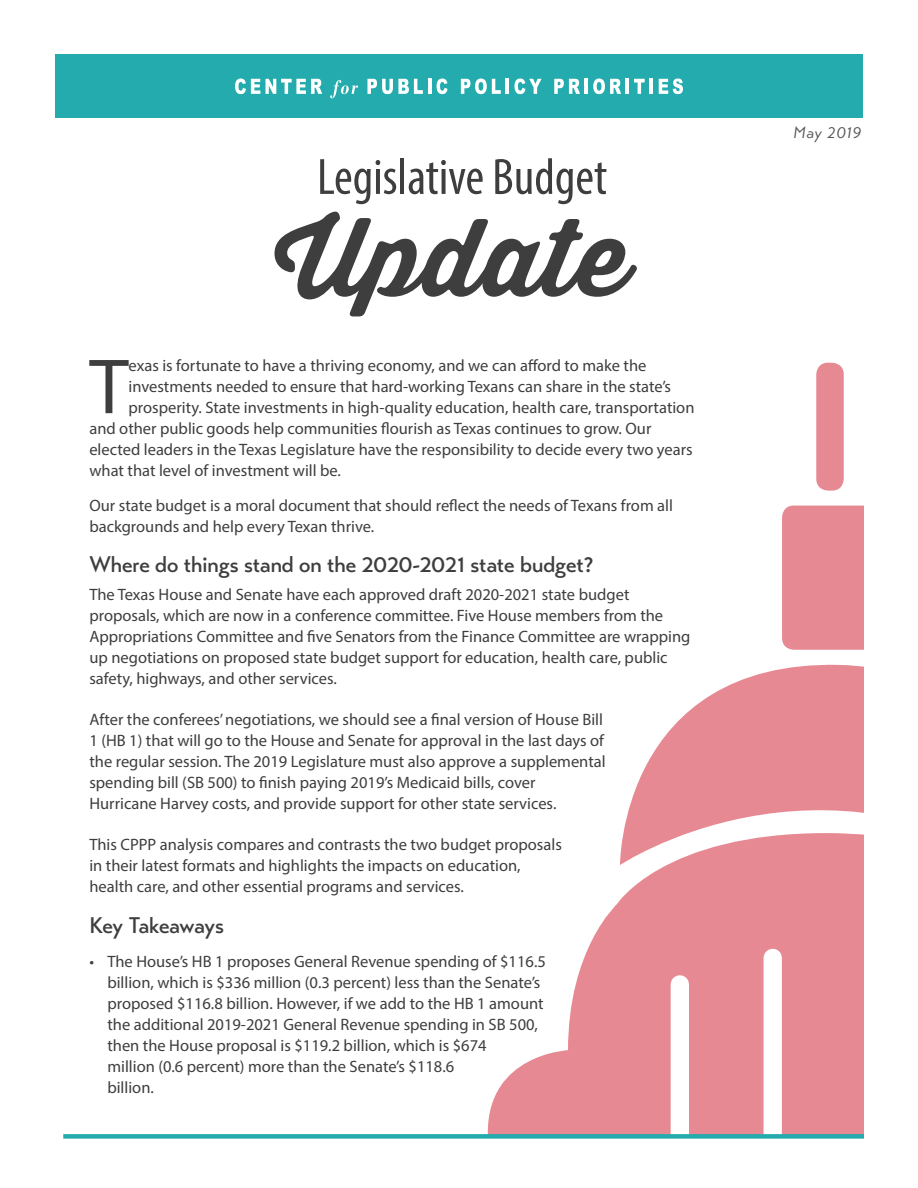
<style>
.page{position:relative;width:918px;height:1188px;background:#fff}
.page>*{position:absolute;margin:0;border:0;box-sizing:border-box;transform-origin:0 0}
.t1{font:700 106.5px "Thirsty Soft";color:#3e3e3f}
.t2{font:78.75px "Myriad Pro";color:#3e3e3f}
.t3{font:condensed 51.45px "Myriad Pro";color:#3e3e3f}
.t4{font:500 22.5px "Transat";letter-spacing:-.005em;color:#3e3e3f}
.t5{font:16.5px/21px "Myriad Pro";color:#3e3e3f}
.t6{font:italic 16.5px "Transat Standard";letter-spacing:.05em;color:#57585a}
</style>
<div class="page">
<svg style="left:488px;top:880px;width:376px;height:254px;fill:#e78992"></svg>
<svg style="left:620px;top:664px;width:244px;height:216px;fill:#e78992"></svg>
<div style="left:782px;top:506px;width:98px;height:144px;background:#e78992;border-radius:12px"></div>
<div style="left:816px;top:363px;width:28px;height:128px;background:#e78992;border-radius:12px"></div>
<div style="left:671px;top:984px;width:18px;height:204px;background:#fff"></div>
<div style="left:764px;top:958px;width:18px;height:230px;background:#fff"></div>
<div style="left:55px;top:54px;width:807px;height:64px;background:#23abad"></div>
<svg style="left:235px;top:79px;width:25px;height:15px"></svg>
<svg style="left:266px;top:79px;width:56px;height:15px"></svg>
<svg style="left:330px;top:80px;width:28px;height:18px"></svg>
<svg style="left:367px;top:79px;width:56px;height:15px"></svg>
<hr style="left:428px;top:79px;width:3px;height:15px;background:#fff">
<svg style="left:437px;top:79px;width:11px;height:15px"></svg>
<svg style="left:461px;top:79px;width:40px;height:15px"></svg>
<hr style="left:506px;top:79px;width:3px;height:15px;background:#fff">
<svg style="left:514px;top:79px;width:28px;height:15px"></svg>
<svg style="left:554px;top:79px;width:26px;height:15px"></svg>
<hr style="left:584px;top:79px;width:4px;height:15px;background:#fff">
<svg style="left:593px;top:79px;width:28px;height:15px"></svg>
<hr style="left:626px;top:79px;width:3px;height:15px;background:#fff">
<svg style="left:634px;top:79px;width:11px;height:15px"></svg>
<hr style="left:650px;top:79px;width:3px;height:15px;background:#fff">
<svg style="left:659px;top:79px;width:24px;height:15px"></svg>
<div style="left:864px;top:0;width:54px;height:1188px;background:#fff"></div>
<div style="left:63px;top:1134px;width:801px;height:5px;background:#23abad"></div>
<p class="t3" style="left:317px;top:146px;width:292px">Legislative Budget</p>
<p class="t1" style="left:275px;top:178px;width:356px">Update</p>
<p class="t2" style="left:89px;top:338px;width:41px">T</p>
<p class="t5" style="left:129px;top:355px;width:519px">exas is fortunate to have a thriving economy, and we can afford to make the</p>
<p class="t5" style="left:129px;top:376px;width:544px">investments needed to ensure that hard-working Texans can share in the state’s</p>
<p class="t5" style="left:129px;top:397px;width:567px">prosperity. State investments in high-quality education, health care, transportation</p>
<p class="t5" style="left:89px;top:418px;width:564px">and other public goods help communities flourish as Texas continues to grow. Our</p>
<p class="t5" style="left:89px;top:439px;width:605px">elected leaders in the Texas Legislature have the responsibility to decide every two years</p>
<p class="t5" style="left:89px;top:460px;width:253px">what that level of investment will be.</p>
<p class="t5" style="left:89px;top:494px;width:585px">Our state budget is a moral document that should reflect the needs of Texans from all backgrounds and help every Texan thrive.</p>
<p class="t4" style="left:89px;top:551px;width:505px">Where do things stand on the 2020-2021 state budget?</p>
<p class="t5" style="left:89px;top:584px;width:603px">The Texas House and Senate have each approved draft 2020-2021 state budget proposals, which are now in a conference committee. Five House members from the Appropriations Committee and five Senators from the Finance Committee are wrapping up negotiations on proposed state budget support for education, health care, public safety, highways, and other services.</p>
<p class="t5" style="left:89px;top:709px;width:518px">After the conferees’ negotiations, we should see a final version of House Bill 1 (HB 1) that will go to the House and Senate for approval in the last days of the regular session. The 2019 Legislature must also approve a supplemental spending bill (SB 500) to finish paying 2019’s Medicaid bills, cover Hurricane Harvey costs, and provide support for other state services.</p>
<p class="t5" style="left:89px;top:834px;width:474px">This CPPP analysis compares and contrasts the two budget proposals in their latest formats and highlights the impacts on education, health care, and other essential programs and services.</p>
<p class="t4" style="left:89px;top:912px;width:136px">Key Takeaways</p>
<p class="t5" style="left:107px;top:951px;width:440px;text-indent:-18px">• The House’s HB 1 proposes General Revenue spending of $116.5 billion, which is $336 million (0.3 percent) less than the Senate’s proposed $116.8 billion. However, if we add to the HB 1 amount the additional 2019-2021 General Revenue spending in SB 500, then the House proposal is $119.2 billion, which is $674<br>million (0.6 percent) more than the Senate’s $118.6<br>billion.</p>
<p class="t6" style="left:794px;top:123px;width:69px">May 2019</p>
</div>
